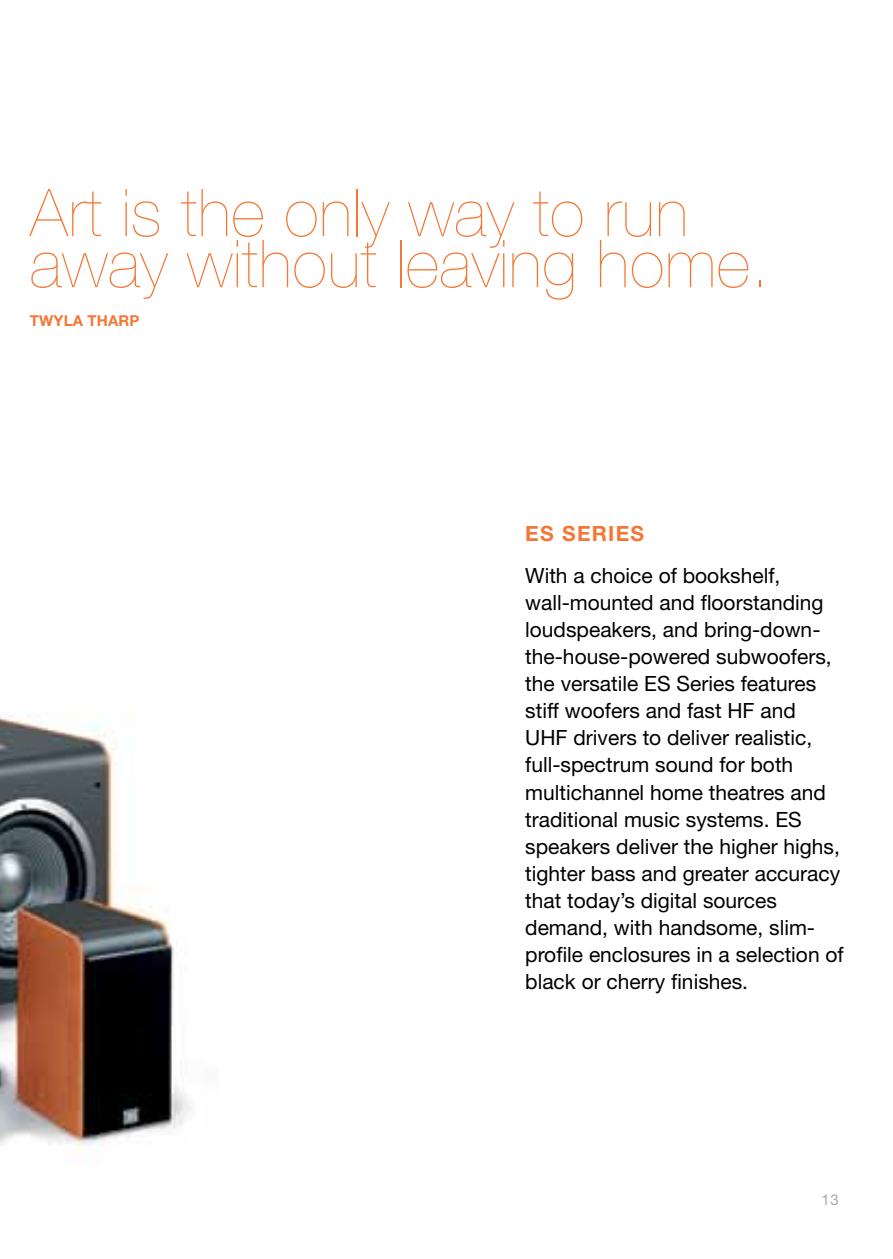
<style>
.page{position:relative;width:893px;height:1259px;background:#fff}
.page>*{position:absolute;margin:0;border:0;box-sizing:border-box;transform-origin:0 0}
.t1{font:200 66px/51px "Helvetica Neue";letter-spacing:.01em;color:#f47735}
.t2{font:21px/27px "Helvetica Neue";color:#000}
.t3{font:700 21px "Helvetica Neue";color:#f47735}
.t4{font:700 15px "Helvetica Neue";letter-spacing:.01em;color:#f47735}
.t5{font:15px "Helvetica Neue";color:#a7a9ac}
</style>
<div class="page">
<img style="left:0;top:715px;width:192px;height:433px">
<h1 class="t1" style="left:30px;top:187px;width:740px">Art is the only way to run away without leaving home.</h1>
<p class="t4" style="left:30px;top:311px;width:111px">TWYLA THARP</p>
<p class="t3" style="left:525px;top:521px;width:52px">ES SERIES</p>
<p class="t2" style="left:525px;top:562px;width:320px">With a choice of bookshelf, wall-mounted and floorstanding loudspeakers, and bring-down&shy;the-house-powered subwoofers, the versatile ES Series features stiff woofers and fast HF and<br>UHF drivers to deliver realistic, full-spectrum sound for both multichannel home theatres and traditional music systems. ES speakers deliver the higher highs, tighter bass and greater accuracy that today’s digital sources demand, with handsome, slim&shy;profile enclosures in a selection of black or cherry finishes.</p>
<p class="t5" style="left:821px;top:1190px;width:19px">13</p>
</div>
